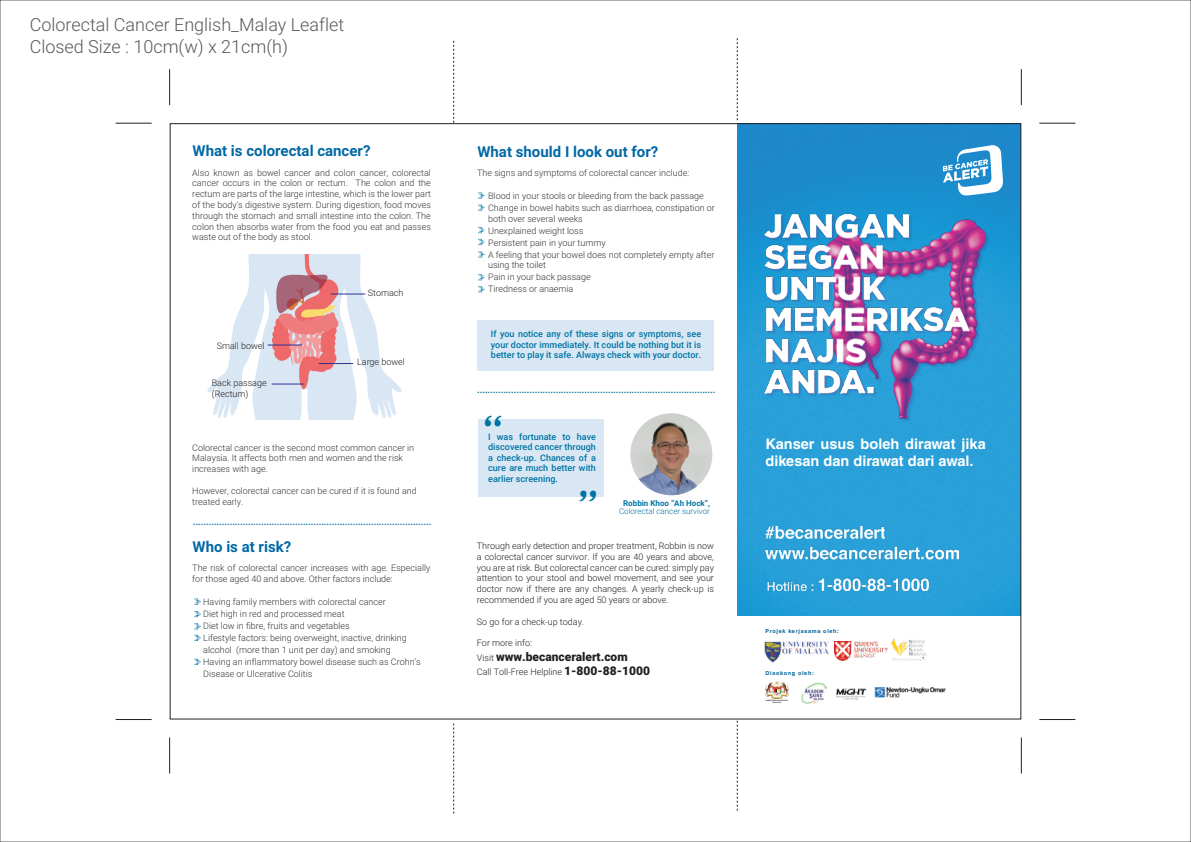
<style>
.page{position:relative;width:1191px;height:842px;background:#fff}
.page>*{position:absolute;margin:0;border:0;box-sizing:border-box;transform-origin:0 0}
.t1{font:38.6px "Blenda Script";color:#0074a4}
.t2{font:300 18px/21.6px "Roboto";color:#58595b}
.t3{font:700 15px "Roboto";color:#0068a5}
.t4{font:700 14.6px/17.5px "Helvetica LT Std";color:#fff}
.t5{font:900 12px "Roboto";color:#231f20}
.t6{font:300 9px/12px "Roboto";color:#343434}
.t7{font:300 9px/10.8px "Roboto";color:#231f20;text-align:justify}
.t8{font:500 9px/10.5px "Roboto";color:#0074a4;text-align:justify}
.t9{font:700 9px "Roboto";color:#0275a4}
.t10{font:300 8px "Roboto";color:#0275a4}
.t11{font:700 8px "Roboto";color:#0275a4}
.t12{font:700 5.5px "Helvetica LT Std";letter-spacing:.12em;color:#01629a}
.t13{font:700 1.6px/2px "Arial";color:#231f20;text-align:center}
.s1{font-weight:300;font-size:9px}
.s2{font-weight:900;font-size:12px}
</style>
<div class="page">
<img style="left:737px;top:125px;width:282px;height:491px">
<svg style="left:943px;top:145px;width:60px;height:50px"></svg>
<img style="left:765px;top:526px;width:193px;height:65px">
<img style="left:891px;top:638px;width:35px;height:24px">
<img style="left:765px;top:641px;width:63px;height:22px">
<img style="left:834px;top:641px;width:53px;height:20px">
<img style="left:874px;top:687px;width:72px;height:11px">
<img style="left:801px;top:682px;width:25px;height:22px">
<img style="left:766px;top:682px;width:22px;height:17px">
<img style="left:836px;top:688px;width:31px;height:12px">
<img style="left:754px;top:190px;width:239px;height:240px">
<div style="left:478px;top:419px;width:126px;height:78px;background:#d8e7f3"></div>
<div style="left:477px;top:320px;width:236px;height:50px;background:#d8e7f3"></div>
<hr style="left:169px;top:69px;width:1px;height:36px;background:#231f20">
<hr style="left:116px;top:123px;width:36px;height:1px;background:#231f20">
<hr style="left:116px;top:719px;width:36px;height:1px;background:#231f20">
<hr style="left:169px;top:737px;width:1px;height:36px;background:#231f20">
<hr style="left:1021px;top:69px;width:1px;height:36px;background:#231f20">
<hr style="left:1039px;top:123px;width:36px;height:1px;background:#231f20">
<hr style="left:1039px;top:719px;width:36px;height:1px;background:#231f20">
<hr style="left:1021px;top:737px;width:1px;height:36px;background:#231f20">
<svg style="left:737px;top:38px;width:1px;height:82px"></svg>
<svg style="left:453px;top:40px;width:1px;height:83px"></svg>
<svg style="left:737px;top:719px;width:1px;height:92px"></svg>
<svg style="left:453px;top:723px;width:1px;height:90px"></svg>
<svg style="left:194px;top:598px;width:7px;height:7px"></svg>
<svg style="left:194px;top:611px;width:7px;height:6px"></svg>
<svg style="left:194px;top:623px;width:7px;height:6px"></svg>
<svg style="left:194px;top:635px;width:7px;height:6px"></svg>
<svg style="left:194px;top:659px;width:7px;height:6px"></svg>
<svg style="left:478px;top:192px;width:6px;height:19px"></svg>
<svg style="left:478px;top:227px;width:6px;height:6px"></svg>
<svg style="left:478px;top:239px;width:6px;height:6px"></svg>
<svg style="left:478px;top:251px;width:6px;height:7px"></svg>
<svg style="left:478px;top:274px;width:6px;height:6px"></svg>
<svg style="left:478px;top:286px;width:6px;height:6px"></svg>
<svg style="left:207px;top:254px;width:195px;height:165px"></svg>
<hr style="left:331px;top:294px;width:34px;height:1px;background:#2e3092">
<hr style="left:319px;top:363px;width:34px;height:1px;background:#2e3092">
<hr style="left:268px;top:345px;width:34px;height:1px;background:#2e3092">
<hr style="left:272px;top:384px;width:32px;height:1px;background:#2e3092">
<img style="left:630px;top:413px;width:82px;height:82px;border-radius:41px">
<h2 class="t2" style="left:30px;top:13px;width:316px">Colorectal Cancer English_Malay Leaflet<br>Closed Size : 10cm(w) x 21cm(h)</h2>
<h3 class="t3" style="left:193px;top:140px;width:179px">What is colorectal cancer?</h3>
<p class="t6" style="left:192px;top:167px;width:240px;line-height:10.8px;text-align:justify">Also known as bowel cancer and colon cancer, colorectal cancer occurs in the colon or rectum. The colon and the rectum are parts of the large intestine, which is the lower part of the body’s digestive system. During digestion, food moves through the stomach and small intestine into the colon. The colon then absorbs water from the food you eat and passes waste out of the body as stool.</p>
<p class="t7" style="left:217px;top:340px;width:49px">Small bowel</p>
<p class="t7" style="left:212px;top:377px;width:56px">Back passage (Rectum)</p>
<p class="t7" style="left:368px;top:287px;width:37px">Stomach</p>
<p class="t7" style="left:357px;top:356px;width:49px">Large bowel</p>
<p class="t6" style="left:192px;top:442px;width:223px;line-height:10.8px">Colorectal cancer is the second most common cancer in<br>Malaysia. It affects both men and women and the risk increases with age.</p>
<p class="t6" style="left:192px;top:485px;width:226px;line-height:10.8px">However, colorectal cancer can be cured if it is found and treated early.</p>
<p class="t9" style="left:193px;top:515px;width:240px">...........................................................................................</p>
<h3 class="t3" style="left:193px;top:536px;width:100px">Who is at risk?</h3>
<p class="t6" style="left:192px;top:562px;width:239px;line-height:10.8px">The risk of colorectal cancer increases with age. Especially for those aged 40 and above. Other factors include:</p>
<p class="t6" style="left:203px;top:595px;width:219px">Having family members with colorectal cancer<br>Diet high in red and processed meat<br>Diet low in fibre, fruits and vegetables<br>Lifestyle factors: being overweight, inactive, drinking alcohol (more than 1 unit per day) and smoking<br>Having an inflammatory bowel disease such as Crohn’s Disease or Ulcerative Colitis</p>
<h3 class="t3" style="left:477px;top:141px;width:182px">What should I look out for?</h3>
<p class="t6" style="left:477px;top:166px;width:213px">The signs and symptoms of colorectal cancer include:</p>
<p class="t6" style="left:488px;top:189px;width:228px">Blood in your stools or bleeding from the back passage<br>Change in bowel habits such as diarrhoea, constipation or</p>
<p class="t6" style="left:488px;top:212px;width:228px">both over several weeks<br>Unexplained weight loss<br>Persistent pain in your tummy<br>A feeling that your bowel does not completely empty after</p>
<p class="t6" style="left:488px;top:259px;width:104px">using the toilet<br>Pain in your back passage<br>Tiredness or anaemia</p>
<p class="t8" style="left:491px;top:328px;width:212px;line-height:10.8px">If you notice any of these signs or symptoms, see your doctor immediately. It could be nothing but it is better to play it safe. Always check with your doctor.</p>
<p class="t9" style="left:477px;top:383px;width:240px">...........................................................................................</p>
<h1 class="t1" style="left:503px;top:458px;width:21px;rotate:-180deg">,,</h1>
<p class="t8" style="left:488px;top:431px;width:109px">I was fortunate to have discovered cancer through a check-up. Chances of a cure are much better with earlier screening.</p>
<h1 class="t1" style="left:578px;top:458px;width:21px">,,</h1>
<p class="t11" style="left:623px;top:498px;width:88px">Robbin Khoo “Ah Hock”,</p>
<p class="t10" style="left:619px;top:506px;width:92px">Colorectal cancer survivor</p>
<p class="t7" style="left:477px;top:540px;width:238px">Through early detection and proper treatment, Robbin is now a colorectal cancer survivor. If you are 40 years and above, you are at risk. But colorectal cancer can be cured: simply pay attention to your stool and bowel movement, and see your doctor now if there are any changes. A yearly check-up is recommended if you are aged 50 years or above.</p>
<p class="t7" style="left:477px;top:616px;width:109px">So go for a check-up today.</p>
<p class="t7" style="left:477px;top:637px;width:57px">For more info:</p>
<h3 class="t5" style="left:477px;top:648px;width:152px"><span class="s1">Visit</span> www.becanceralert.com</h3>
<p class="t7" style="left:477px;top:666px;width:175px">Call Toll-Free Helpline <span class="s2">1-800-88-1000</span></p>
<h3 class="t4" style="left:765px;top:435px;width:222px">Kanser usus boleh dirawat jika dikesan dan dirawat dari awal.</h3>
<p class="t12" style="left:765px;top:627px;width:75px">Projek kerjasama oleh:</p>
<p class="t12" style="left:765px;top:670px;width:50px">Disokong oleh:</p>
<p class="t13" style="left:766px;top:700px;width:24px">KEMENTERIAN KESIHATAN<br>MALAYSIA</p>
</div>
